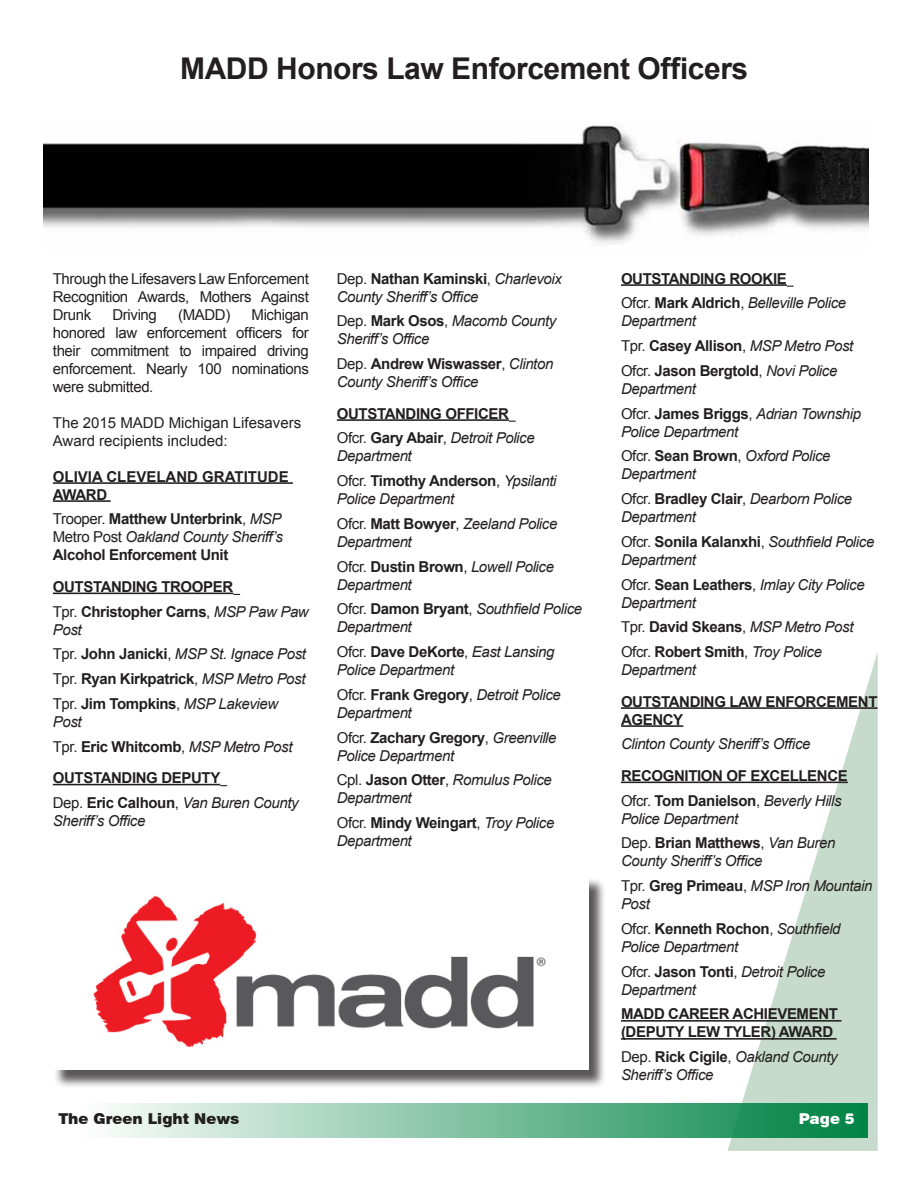
<style>
.page{position:relative;width:918px;height:1188px;background:#fff}
.page>*{position:absolute;margin:0;border:0;box-sizing:border-box;transform-origin:0 0}
.t1{font:700 30px "Arial";letter-spacing:-.015em;color:#231f20}
.t2{font:italic 15px/24.8px "Arial";letter-spacing:-.025em;color:#231f20}
.t3{font:700 15px/24.8px "Arial";letter-spacing:-.025em;color:#231f20}
.t4{font:15px/18px "Arial";letter-spacing:-.025em;color:#231f20;text-align:justify}
.t5{font:15px/18px "Arial";color:#231f20}
.t6{font:700 15px/18px "Arial";color:#231f20}
.t7{font:900 15px "Swiss 721 BT";color:#231f20}
.t8{font:900 15px "Swiss 721 BT";color:#fff}
.s1{font-weight:400}
.s2{font-weight:400;font-style:italic}
.s3{font-style:normal}
.s4{font-weight:700;font-style:normal}
</style>
<div class="page">
<svg style="left:728px;top:652px;width:150px;height:499px"></svg>
<div style="left:82px;top:1103px;width:786px;height:35px;background:linear-gradient(to right,#fffefe,#008242)"></div>
<hr style="left:621px;top:284px;width:166px;height:2px;background:#231f20">
<hr style="left:621px;top:707px;width:257px;height:2px;background:#231f20">
<hr style="left:621px;top:725px;width:62px;height:2px;background:#231f20">
<hr style="left:621px;top:782px;width:227px;height:1px;background:#231f20">
<hr style="left:621px;top:1020px;width:220px;height:2px;background:#231f20">
<hr style="left:621px;top:1038px;width:216px;height:2px;background:#231f20">
<hr style="left:53px;top:482px;width:240px;height:2px;background:#231f20">
<hr style="left:53px;top:500px;width:58px;height:2px;background:#231f20">
<hr style="left:53px;top:593px;width:180px;height:1px;background:#231f20">
<hr style="left:53px;top:784px;width:167px;height:1px;background:#231f20">
<hr style="left:337px;top:419px;width:172px;height:2px;background:#231f20">
<img style="left:43px;top:125px;width:826px;height:119px">
<div style="left:53px;top:877px;width:554px;height:211px;background:#231f20;opacity:.75"></div>
<img style="left:53px;top:877px;width:535px;height:193px">
<p class="t1" style="left:180px;top:47px;width:570px">MADD Honors Law Enforcement Officers</p>
<p class="t4" style="left:53px;top:269px;width:258px">Through the Lifesavers Law Enforcement Recognition Awards, Mothers Against Drunk</p>
<p class="t4" style="left:113px;top:305px;width:46px">Driving</p>
<p class="t4" style="left:178px;top:305px;width:54px">(MADD)</p>
<p class="t4" style="left:53px;top:305px;width:258px;text-indent:199px">Michigan honored law enforcement officers for their commitment to impaired driving enforcement. Nearly 100 nominations were submitted.</p>
<p class="t5" style="left:53px;top:413px;width:250px">The 2015 MADD Michigan Lifesavers<br>Award recipients included:</p>
<p class="t6" style="left:53px;top:467px;width:226px">OLIVIA CLEVELAND GRATITUDE<br>AWARD</p>
<p class="t3" style="left:53px;top:510px;width:232px;line-height:18px;text-align:justify"><span class="s1">Trooper.</span> Matthew Unterbrink<span class="s1">,</span> <span class="s2">MSP </span><span class="s1">Metro Post</span> <span class="s2">Oakland County Sheriff’s </span>Alcohol Enforcement Unit</p>
<p class="t3" style="left:53px;top:574px;width:69px">OUTSTANDING</p>
<p class="t3" style="left:161px;top:574px;width:12px">TROO</p>
<p class="t3" style="left:53px;top:574px;width:257px;text-indent:150px">PER<br><span class="s1">Tpr.</span> Christopher Carns<span class="s1">,</span> <span class="s2">MSP Paw Paw</span></p>
<p class="t2" style="left:53px;top:617px;width:255px">Post<br><span class="s3">Tpr.</span> <span class="s4">John Janicki</span><span class="s3">,</span> MSP St. Ignace Post<br><span class="s3">Tpr.</span> <span class="s4">Ryan Kirkpatrick</span><span class="s3">,</span> MSP Metro Post<br><span class="s3">Tpr.</span> <span class="s4">Jim Tompkins</span><span class="s3">,</span> MSP Lakeview</p>
<p class="t2" style="left:53px;top:709px;width:241px">Post<br><span class="s3">Tpr.</span> <span class="s4">Eric Whitcomb</span><span class="s3">,</span> MSP Metro Post</p>
<p class="t3" style="left:53px;top:766px;width:69px">OUTSTANDING</p>
<p class="t3" style="left:53px;top:766px;width:247px;text-indent:109px">DEPUTY<br><span class="s1">Dep.</span> Eric Calhoun<span class="s1">,</span> <span class="s2">Van Buren County</span></p>
<p class="t2" style="left:53px;top:808px;width:94px">Sheriff’s Office</p>
<p class="t2" style="left:337px;top:269px;width:227px;line-height:18px"><span class="s3">Dep.</span> <span class="s4">Nathan Kaminski</span><span class="s3">,</span> Charlevoix<br>County Sheriff’s Office</p>
<p class="t2" style="left:337px;top:312px;width:221px;line-height:18px"><span class="s3">Dep.</span> <span class="s4">Mark Osos</span><span class="s3">,</span> Macomb County<br>Sheriff’s Office</p>
<p class="t2" style="left:337px;top:355px;width:218px;line-height:18px"><span class="s3">Dep.</span> <span class="s4">Andrew Wiswasser</span><span class="s3">,</span> Clinton<br>County Sheriff’s Office</p>
<p class="t3" style="left:337px;top:401px;width:69px">OUTSTANDING</p>
<p class="t3" style="left:337px;top:401px;width:199px;text-indent:109px">OFFICER<br><span class="s1">Ofcr.</span> Gary Abair<span class="s1">,</span> <span class="s2">Detroit Police</span></p>
<p class="t2" style="left:337px;top:444px;width:221px">Department<br><span class="s3">Ofcr.</span> <span class="s4">Timothy Anderson</span><span class="s3">,</span> Ypsilanti</p>
<p class="t2" style="left:337px;top:487px;width:222px">Police Department<br><span class="s3">Ofcr.</span> <span class="s4">Matt Bowyer</span><span class="s3">,</span> Zeeland Police</p>
<p class="t2" style="left:337px;top:529px;width:219px">Department<br><span class="s3">Ofcr.</span> <span class="s4">Dustin Brown</span><span class="s3">,</span> Lowell Police</p>
<p class="t2" style="left:337px;top:572px;width:247px">Department<br><span class="s3">Ofcr.</span> <span class="s4">Damon Bryant</span><span class="s3">,</span> Southfield Police</p>
<p class="t2" style="left:337px;top:615px;width:219px">Department<br><span class="s3">Ofcr.</span> <span class="s4">Dave DeKorte</span><span class="s3">,</span> East Lansing</p>
<p class="t2" style="left:337px;top:658px;width:225px">Police Department<br><span class="s3">Ofcr.</span> <span class="s4">Frank Gregory</span><span class="s3">,</span> Detroit Police</p>
<p class="t2" style="left:337px;top:700px;width:221px">Department<br><span class="s3">Ofcr.</span> <span class="s4">Zachary Gregory</span><span class="s3">,</span> Greenville</p>
<p class="t2" style="left:337px;top:743px;width:217px">Police Department<br><span class="s3">Cpl.</span> <span class="s4">Jason Otter</span><span class="s3">,</span> Romulus Police</p>
<p class="t2" style="left:337px;top:786px;width:219px">Department<br><span class="s3">Ofcr.</span> <span class="s4">Mindy Weingart</span><span class="s3">,</span> Troy Police</p>
<p class="t2" style="left:337px;top:829px;width:76px">Department</p>
<p class="t3" style="left:621px;top:266px;width:69px">OUTSTANDING</p>
<p class="t3" style="left:730px;top:266px;width:12px">ROO</p>
<p class="t2" style="left:621px;top:266px;width:227px;text-indent:142px"><span class="s4">KIE<br></span><span class="s3">Ofcr.</span> <span class="s4">Mark Aldrich</span><span class="s3">,</span> Belleville Police</p>
<p class="t2" style="left:621px;top:309px;width:234px">Department<br><span class="s3">Tpr.</span> <span class="s4">Casey Allison</span><span class="s3">,</span> MSP Metro Post<br><span class="s3">Ofcr.</span> <span class="s4">Jason Bergtold</span><span class="s3">,</span> Novi Police</p>
<p class="t2" style="left:621px;top:376px;width:242px">Department<br><span class="s3">Ofcr.</span> <span class="s4">James Briggs</span><span class="s3">,</span> Adrian Township</p>
<p class="t2" style="left:621px;top:419px;width:211px">Police Department<br><span class="s3">Ofcr.</span> <span class="s4">Sean Brown</span><span class="s3">,</span> Oxford Police</p>
<p class="t2" style="left:621px;top:462px;width:233px">Department<br><span class="s3">Ofcr.</span> <span class="s4">Bradley Clair</span><span class="s3">,</span> Dearborn Police</p>
<p class="t2" style="left:621px;top:505px;width:255px">Department<br><span class="s3">Ofcr.</span> <span class="s4">Sonila Kalanxhi</span><span class="s3">,</span> Southfield Police</p>
<p class="t2" style="left:621px;top:547px;width:245px">Department<br><span class="s3">Ofcr.</span> <span class="s4">Sean Leathers</span><span class="s3">,</span> Imlay City Police</p>
<p class="t2" style="left:621px;top:590px;width:234px">Department<br><span class="s3">Tpr.</span> <span class="s4">David Skeans</span><span class="s3">,</span> MSP Metro Post<br><span class="s3">Ofcr.</span> <span class="s4">Robert Smith</span><span class="s3">,</span> Troy Police</p>
<p class="t3" style="left:621px;top:654px;width:76px;line-height:31.5px"><span class="s2">Department<br></span>OUTSTANDING</p>
<p class="t3" style="left:729px;top:689px;width:130px">LAW EN FORCEMENT</p>
<p class="t3" style="left:621px;top:707px;width:22px">AGEN</p>
<p class="t2" style="left:621px;top:707px;width:191px;text-indent:42px"><span class="s4">CY<br></span>Clinton County Sheriff’s Office</p>
<p class="t3" style="left:621px;top:763px;width:41px">RECOGNITION</p>
<p class="t3" style="left:727px;top:763px;width:64px">OF EXCELLEN</p>
<p class="t3" style="left:621px;top:763px;width:227px;text-align:right">CE<br><span class="s1">Ofcr.</span> Tom Danielson<span class="s1">,</span> <span class="s2">Beverly Hills</span></p>
<p class="t2" style="left:621px;top:806px;width:216px">Police Department<br><span class="s3">Dep.</span> <span class="s4">Brian Matthews</span><span class="s3">,</span> Van Buren</p>
<p class="t2" style="left:621px;top:849px;width:253px">County Sheriff’s Office<br><span class="s3">Tpr.</span> <span class="s4">Greg Primeau</span><span class="s3">,</span> MSP Iron Mountain</p>
<p class="t2" style="left:621px;top:892px;width:221px">Post<br><span class="s3">Ofcr.</span> <span class="s4">Kenneth Rochon</span><span class="s3">,</span> Southfield</p>
<p class="t2" style="left:621px;top:934px;width:206px">Police Department<br><span class="s3">Ofcr.</span> <span class="s4">Jason Tonti</span><span class="s3">,</span> Detroit Police</p>
<p class="t2" style="left:621px;top:977px;width:80px">Department<br><span class="s4">MADD CAREER</span></p>
<p class="t3" style="left:621px;top:1005px;width:199px;line-height:18px;text-indent:112px">ACHIEVEMENT (DE PUTY LEW TYLER</p>
<p class="t3" style="left:621px;top:1020px;width:218px;text-indent:150px">) AWARD<br><span class="s1">Dep.</span> Rick Cigile<span class="s1">,</span> <span class="s2">Oakland County</span></p>
<p class="t2" style="left:621px;top:1063px;width:94px">Sheriff’s Office</p>
<p class="t7" style="left:58px;top:1110px;width:183px">The Green Light News</p>
<p class="t8" style="left:799px;top:1110px;width:57px">Page 5</p>
</div>
